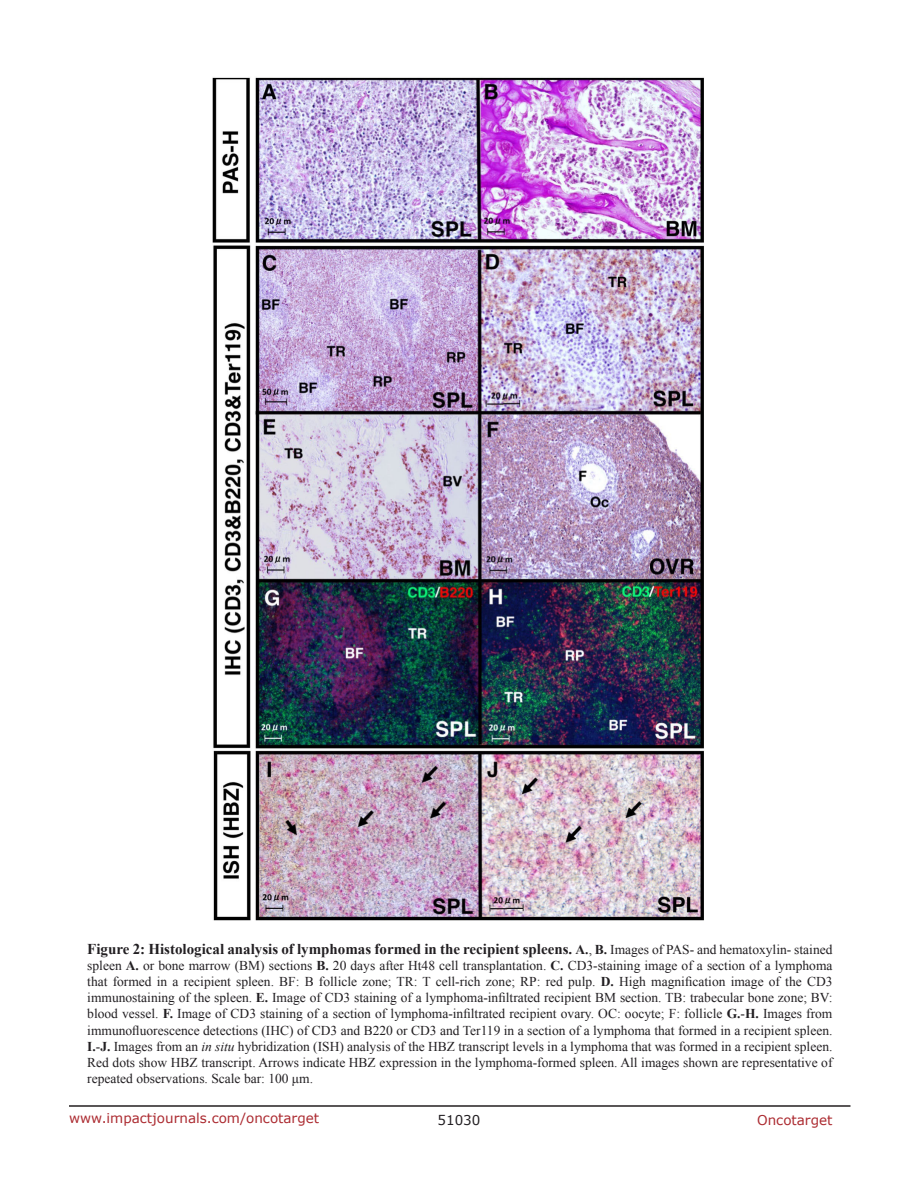
<style>
.page{position:relative;width:918px;height:1188px;background:#fff}
.page>*{position:absolute;margin:0;border:0;box-sizing:border-box;transform-origin:0 0}
.t1{font:700 15px "Times New Roman";color:#221f22}
.t2{font:13.5px/16.2px "Times New Roman";color:#221f22;text-align:justify}
.t3{font:13.5px "Verdana";color:#ac2b31}
.t4{font:13.5px "Verdana";color:#221f22}
.s1{font-size:13.5px}
.s2{font-weight:400;font-size:13.5px}
.s3{font-weight:700}
.s4{font-style:italic}
</style>
<div class="page">
<hr style="left:69px;top:1105px;width:781px;height:2px;background:#231f20">
<img style="left:212px;top:77px;width:492px;height:844px">
<p class="t1" style="left:87px;top:938px;width:747px">Figure 2: Histological analysis of lymphomas formed in the recipient spleens. <span class="s1">A.</span><span class="s2">,</span> <span class="s1">B.</span> <span class="s2">Images of PAS- and hematoxylin- stained</span></p>
<p class="t2" style="left:87px;top:957px;width:747px">spleen <span class="s3">A.</span> or bone marrow (BM) sections <span class="s3">B.</span> 20 days after Ht48 cell transplantation. <span class="s3">C.</span> CD3-staining image of a section of a lymphoma that formed in a recipient spleen. BF: B follicle zone; TR: T cell-rich zone; RP: red pulp. <span class="s3">D.</span> High magnification image of the CD3 immunostaining of the spleen. <span class="s3">E.</span> Image of CD3 staining of a lymphoma-infiltrated recipient BM section. TB: trabecular bone zone; BV: blood vessel. <span class="s3">F.</span> Image of CD3 staining of a section of lymphoma-infiltrated recipient ovary. OC: oocyte; F: follicle <span class="s3">G.</span>-<span class="s3">H.</span> Images from immunofluorescence detections (IHC) of CD3 and B220 or CD3 and Ter119 in a section of a lymphoma that formed in a recipient spleen.<br><span class="s3">I.</span>-<span class="s3">J.</span> Images from an <span class="s4">in situ</span> hybridization (ISH) analysis of the HBZ transcript levels in a lymphoma that was formed in a recipient spleen.<br>Red dots show HBZ transcript. Arrows indicate HBZ expression in the lymphoma-formed spleen. All images shown are representative of repeated observations. Scale bar: 100 μm.</p>
<p class="t3" style="left:69px;top:1109px;width:252px">www.impactjournals.com/oncotarget</p>
<p class="t4" style="left:438px;top:1111px;width:44px">51030</p>
<p class="t3" style="left:757px;top:1111px;width:77px">Oncotarget</p>
</div>
